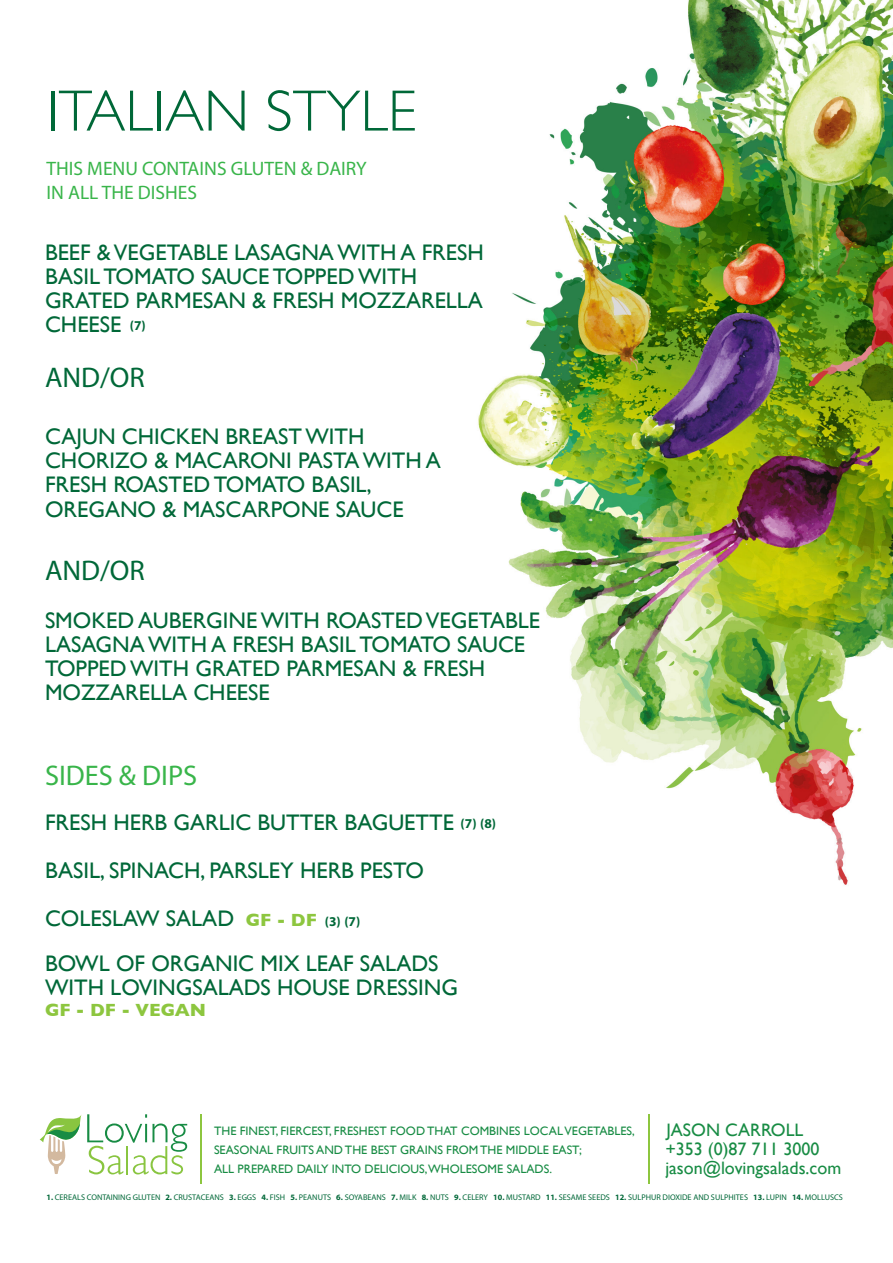
<style>
.page{position:relative;width:893px;height:1263px;background:#fff}
.page>*{position:absolute;margin:0;border:0;box-sizing:border-box;transform-origin:0 0}
.t1{font:300 58.5px "Gill Sans";color:#006838}
.t2{font:600 28.5px "Gill Sans";color:#006838}
.t3{font:600 28.5px "Gill Sans";color:#39b54a}
.t4{font:22.5px/24px "Gill Sans";color:#006838}
.t5{font:600 19.5px/24px "Gill Sans";color:#39b54a}
.t6{font:18px/38.5px "Gill Sans";color:#188c44}
.t7{font:700 18px "Gill Sans";color:#8dc63f}
.t8{font:700 13.5px "Myriad Pro";color:#006838}
.t9{font:12.15px/18.9px "Gill Sans";color:#188c44}
.t10{font:8.25px "Myriad Pro";color:#006838}
.s1{font-weight:700;font-size:18px;color:#8dc63f}
.s2{font-weight:700}
</style>
<div class="page">
<img style="left:39px;top:0;width:854px;height:1184px">
<svg style="left:40px;top:1114px;width:41px;height:60px"></svg>
<svg style="left:87px;top:1114px;width:100px;height:60px"></svg>
<hr style="left:648px;top:1114px;width:2px;height:70px;background:#8dc63f">
<hr style="left:201px;top:1114px;width:1px;height:70px;background:#8dc63f">
<h1 class="t1" style="left:47px;top:65px;width:372px">ITALIAN STYLE</h1>
<p class="t5" style="left:47px;top:156px;width:322px">THIS MENU CONTAINS GLUTEN &amp; DAIRY<br>IN ALL THE DISHES</p>
<p class="t4" style="left:45px;top:240px;width:440px">BEEF &amp; VEGETABLE LASAGNA WITH A FRESH<br>BASIL TOMATO SAUCE TOPPED WITH<br>GRATED PARMESAN &amp; FRESH MOZZARELLA<br>CHEESE</p>
<p class="t8" style="left:130px;top:317px;width:17px">(7)</p>
<p class="t2" style="left:45px;top:360px;width:101px">AND/OR</p>
<p class="t4" style="left:45px;top:425px;width:397px">CAJUN CHICKEN BREAST WITH<br>CHORIZO &amp; MACARONI PASTA WITH A<br>FRESH ROASTED TOMATO BASIL,<br>OREGANO &amp; MASCARPONE SAUCE</p>
<p class="t2" style="left:45px;top:553px;width:101px">AND/OR</p>
<p class="t4" style="left:45px;top:608px;width:496px">SMOKED AUBERGINE WITH ROASTED VEGETABLE LASAGNA WITH A FRESH BASIL TOMATO SAUCE TOPPED WITH GRATED PARMESAN &amp; FRESH MOZZARELLA CHEESE</p>
<p class="t3" style="left:45px;top:758px;width:154px">SIDES &amp; DIPS</p>
<p class="t4" style="left:45px;top:798px;width:410px;line-height:48px">FRESH HERB GARLIC BUTTER BAGUETTE<br>BASIL, SPINACH, PARSLEY HERB PESTO<br>COLESLAW SALAD <span class="s1">GF - DF</span></p>
<p class="t4" style="left:45px;top:951px;width:415px">BOWL OF ORGANIC MIX LEAF SALADS<br>WITH LOVINGSALADS HOUSE DRESSING</p>
<p class="t7" style="left:45px;top:999px;width:163px">GF - DF - VEGAN</p>
<p class="t8" style="left:461px;top:815px;width:37px">(7) (8)</p>
<p class="t8" style="left:325px;top:912px;width:37px">(3) (7)</p>
<p class="t6" style="left:665px;top:1110px;width:177px">JASON CARROLL jason@lovingsalads.com</p>
<p class="t9" style="left:214px;top:1121px;width:422px">THE FINEST, FIERCEST, FRESHEST FOOD THAT COMBINES LOCAL VEGETABLES,<br>SEASONAL FRUITS AND THE BEST GRAINS FROM THE MIDDLE EAST;<br>ALL PREPARED DAILY INTO DELICIOUS,WHOLESOME SALADS.</p>
<p class="t6" style="left:665px;top:1130px;width:156px">+353 (0)87 711 3000</p>
<p class="t10" style="left:46px;top:1192px;width:798px"><span class="s2">1.</span> CEREALS CONTAINING GLUTEN <span class="s2">2.</span> CRUSTACEANS <span class="s2">3.</span> EGGS <span class="s2">4.</span> FISH <span class="s2">5.</span> PEANUTS <span class="s2">6.</span> SOYABEANS <span class="s2">7.</span> MILK <span class="s2">8.</span> NUTS <span class="s2">9.</span> CELERY <span class="s2">10.</span> MUSTARD <span class="s2">11.</span> SESAME SEEDS <span class="s2">12.</span> SULPHUR DIOXIDE AND SULPHITES <span class="s2">13.</span> LUPIN <span class="s2">14.</span> MOLLUSCS</p>
</div>
